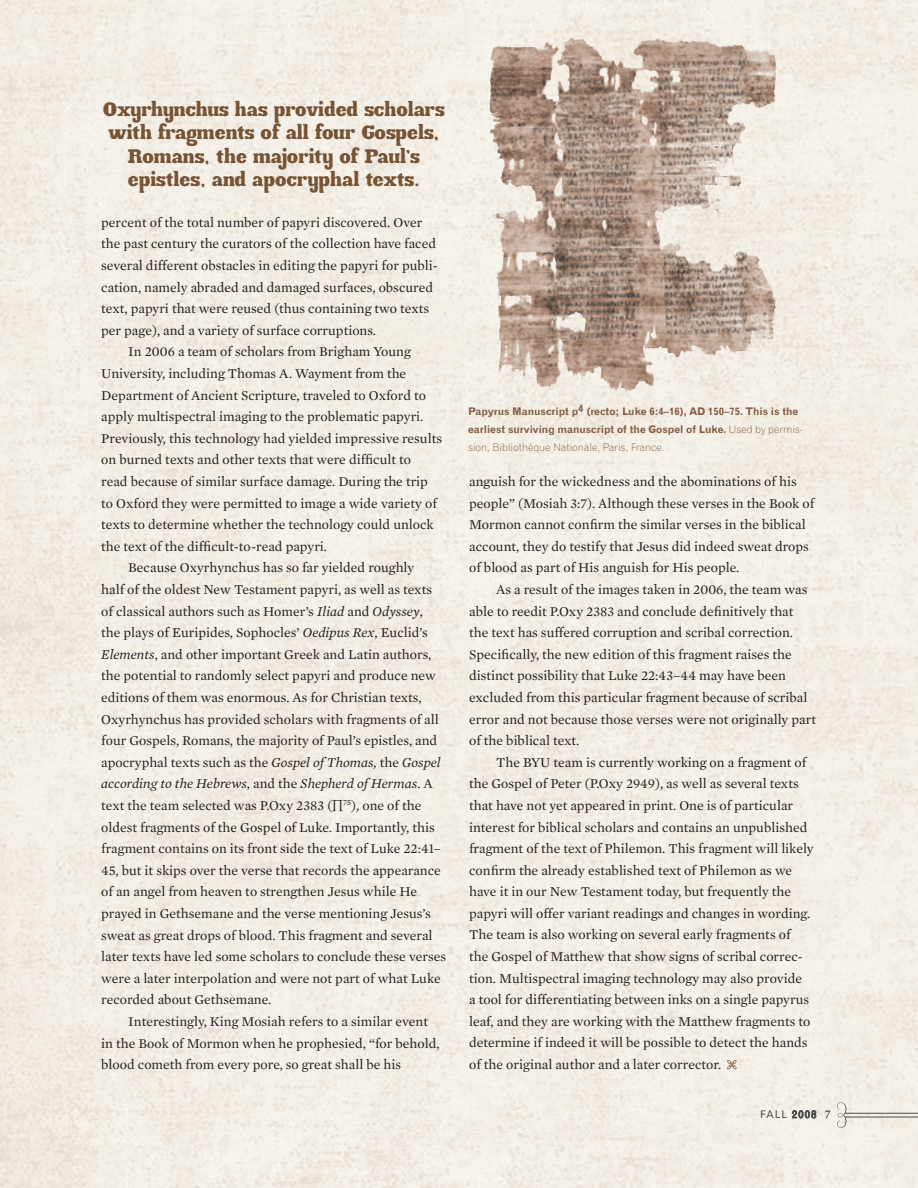
<style>
.page{position:relative;width:918px;height:1188px;background:#fff}
.page>*{position:absolute;margin:0;border:0;box-sizing:border-box;transform-origin:0 0}
.t1{font:19.5px/23.4px "Ink Gothic Inked";color:#775436;text-align:center}
.t2{font:13.8px/21.6px "Mercury Text G1";color:#231f20}
.t3{font:italic 13.8px "Mercury Text G1";color:#231f20}
.t4{font:10.5px/18px "Gothic 720 BT Bold B";color:#875e42}
.t5{font:10.5px "Gothic 720 BT Light B";color:#875e42}
.t6{font:10.5px "Gothic 720 BT Roman B";letter-spacing:.1em;color:#4b4c4d}
.s1{font-style:italic}
.s2{font-style:normal}
.s3{font-family:"Warnock Pro";font-weight:300;font-size:15px}
.s4{font-family:"Gothic 720 BT Light B"}
.s5{font-family:"Mercury Text G1";font-size:12px;color:#231f20}
</style>
<div class="page">
<img style="left:0;top:0;width:918px;height:1188px">
<svg style="left:792px;top:1110px;width:24px;height:8px"></svg>
<hr style="left:845px;top:1113px;width:73px;height:1px;background:#4b4c4d">
<hr style="left:845px;top:1117px;width:73px;height:1px;background:#4b4c4d">
<svg style="left:837px;top:1102px;width:10px;height:26px"></svg>
<svg style="left:727px;top:1060px;width:10px;height:10px"></svg>
<img style="left:557px;top:37px;width:16px;height:44px">
<h1 class="t1" style="left:103px;top:99px;width:343px">Oxyrhynchus has provided scholars with fragments of all four Gospels, Romans, the majority of Paul’s epistles, and apocryphal texts.</h1>
<p class="t2" style="left:101px;top:211px;width:323px">percent of the total number of papyri discovered. Over</p>
<p class="t2" style="left:101px;top:233px;width:336px">the past century the curators of the collection have faced</p>
<p class="t2" style="left:101px;top:255px;width:338px">several different obstacles in editing the papyri for publi-</p>
<p class="t2" style="left:101px;top:276px;width:333px">cation, namely abraded and damaged surfaces, obscured</p>
<p class="t2" style="left:101px;top:298px;width:329px">text, papyri that were reused (thus containing two texts</p>
<p class="t2" style="left:101px;top:319px;width:276px">per page), and a variety of surface corruptions.</p>
<p class="t2" style="left:128px;top:341px;width:284px">In 2006 a team of scholars from Brigham Young</p>
<p class="t2" style="left:101px;top:363px;width:307px">University, including Thomas A. Wayment from the</p>
<p class="t2" style="left:101px;top:384px;width:326px">Department of Ancient Scripture, traveled to Oxford to</p>
<p class="t2" style="left:101px;top:406px;width:324px">apply multispectral imaging to the problematic papyri.</p>
<p class="t2" style="left:101px;top:427px;width:342px">Previously, this technology had yielded impressive results</p>
<p class="t2" style="left:101px;top:449px;width:311px">on burned texts and other texts that were difficult to</p>
<p class="t2" style="left:101px;top:471px;width:328px">read because of similar surface damage. During the trip</p>
<p class="t2" style="left:101px;top:492px;width:337px">to Oxford they were permitted to image a wide variety of</p>
<p class="t2" style="left:101px;top:514px;width:334px">texts to determine whether the technology could unlock</p>
<p class="t2" style="left:101px;top:535px;width:227px">the text of the difficult-to-read papyri.</p>
<p class="t2" style="left:128px;top:557px;width:288px">Because Oxyrhynchus has so far yielded roughly</p>
<p class="t2" style="left:101px;top:579px;width:332px">half of the oldest New Testament papyri, as well as texts</p>
<p class="t2" style="left:101px;top:600px;width:323px">of classical authors such as Homer’s <span class="s1">Iliad</span> and <span class="s1">Odyssey</span>,</p>
<p class="t2" style="left:101px;top:622px;width:328px">the plays of Euripides, Sophocles’ <span class="s1">Oedipus Rex</span>, Euclid’s</p>
<p class="t2" style="left:101px;top:643px;width:332px"><span class="s1">Elements</span>, and other important Greek and Latin authors,</p>
<p class="t2" style="left:101px;top:665px;width:336px">the potential to randomly select papyri and produce new</p>
<p class="t2" style="left:101px;top:687px;width:322px">editions of them was enormous. As for Christian texts,</p>
<p class="t2" style="left:101px;top:708px;width:339px">Oxyrhynchus has provided scholars with fragments of all</p>
<p class="t2" style="left:101px;top:730px;width:338px">four Gospels, Romans, the majority of Paul’s epistles, and</p>
<p class="t2" style="left:101px;top:751px;width:341px">apocryphal texts such as the <span class="s1">Gospel of Thomas,</span> the <span class="s1">Gospel</span></p>
<p class="t3" style="left:101px;top:776px;width:333px">according to the Hebrews<span class="s2">, and the</span> Shepherd of Hermas<span class="s2">. A</span></p>
<p class="t2" style="left:101px;top:795px;width:322px">text the team selected was P.Oxy 2383 (<span class="s3">∏</span><sup>75</sup>), one of the</p>
<p class="t2" style="left:101px;top:816px;width:335px">oldest fragments of the Gospel of Luke. Importantly, this</p>
<p class="t2" style="left:101px;top:838px;width:341px">fragment contains on its front side the text of Luke 22:41–</p>
<p class="t2" style="left:101px;top:859px;width:341px">45, but it skips over the verse that records the appearance</p>
<p class="t2" style="left:101px;top:881px;width:317px">of an angel from heaven to strengthen Jesus while He</p>
<p class="t2" style="left:101px;top:903px;width:331px">prayed in Gethsemane and the verse mentioning Jesus’s</p>
<p class="t2" style="left:101px;top:924px;width:333px">sweat as great drops of blood. This fragment and several</p>
<p class="t2" style="left:101px;top:946px;width:346px">later texts have led some scholars to conclude these verses</p>
<p class="t2" style="left:101px;top:967px;width:341px">were a later interpolation and were not part of what Luke</p>
<p class="t2" style="left:101px;top:989px;width:172px">recorded about Gethsemane.</p>
<p class="t2" style="left:128px;top:1011px;width:301px">Interestingly, King Mosiah refers to a similar event</p>
<p class="t2" style="left:101px;top:1032px;width:340px">in the Book of Mormon when he prophesied, “for behold,</p>
<p class="t2" style="left:101px;top:1054px;width:301px">blood cometh from every pore, so great shall be his</p>
<p class="t4" style="left:468px;top:402px;width:336px">Papyrus Manuscript p4 (recto; Luke 6:4–16), AD 150–75. This is the earliest surviving manuscript of the Gospel of Luke. <span class="s4">Used by permis-</span></p>
<p class="t5" style="left:468px;top:441px;width:198px">sion, Bibliothèque Nationale, Paris, France.</p>
<p class="t2" style="left:469px;top:471px;width:347px">anguish for the wickedness and the abominations of his people” (Mosiah 3:7). Although these verses in the Book of Mormon cannot confirm the similar verses in the biblical account, they do testify that Jesus did indeed sweat drops of blood as part of His anguish for His people.</p>
<p class="t2" style="left:469px;top:579px;width:348px;text-indent:27px">As a result of the images taken in 2006, the team was able to reedit P.Oxy 2383 and conclude definitively that the text has suffered corruption and scribal correction.<br>Specifically, the new edition of this fragment raises the distinct possibility that Luke 22:43–44 may have been excluded from this particular fragment because of scribal error and not because those verses were not originally part of the biblical text.</p>
<p class="t2" style="left:469px;top:751px;width:346px;text-indent:27px">The BYU team is currently working on a fragment of the Gospel of Peter (P.Oxy 2949), as well as several texts that have not yet appeared in print. One is of particular interest for biblical scholars and contains an unpublished fragment of the text of Philemon. This fragment will likely confirm the already established text of Philemon as we have it in our New Testament today, but frequently the papyri will offer variant readings and changes in wording.<br>The team is also working on several early fragments of<br>the Gospel of Matthew that show signs of scribal correc&shy;tion. Multispectral imaging technology may also provide<br>a tool for differentiating between inks on a single papyrus leaf, and they are working with the Matthew fragments to determine if indeed it will be possible to detect the hands of the original author and a later corrector.</p>
<p class="t6" style="left:760px;top:1108px;width:72px">FALL 2008 <span class="s5">7</span></p>
</div>
